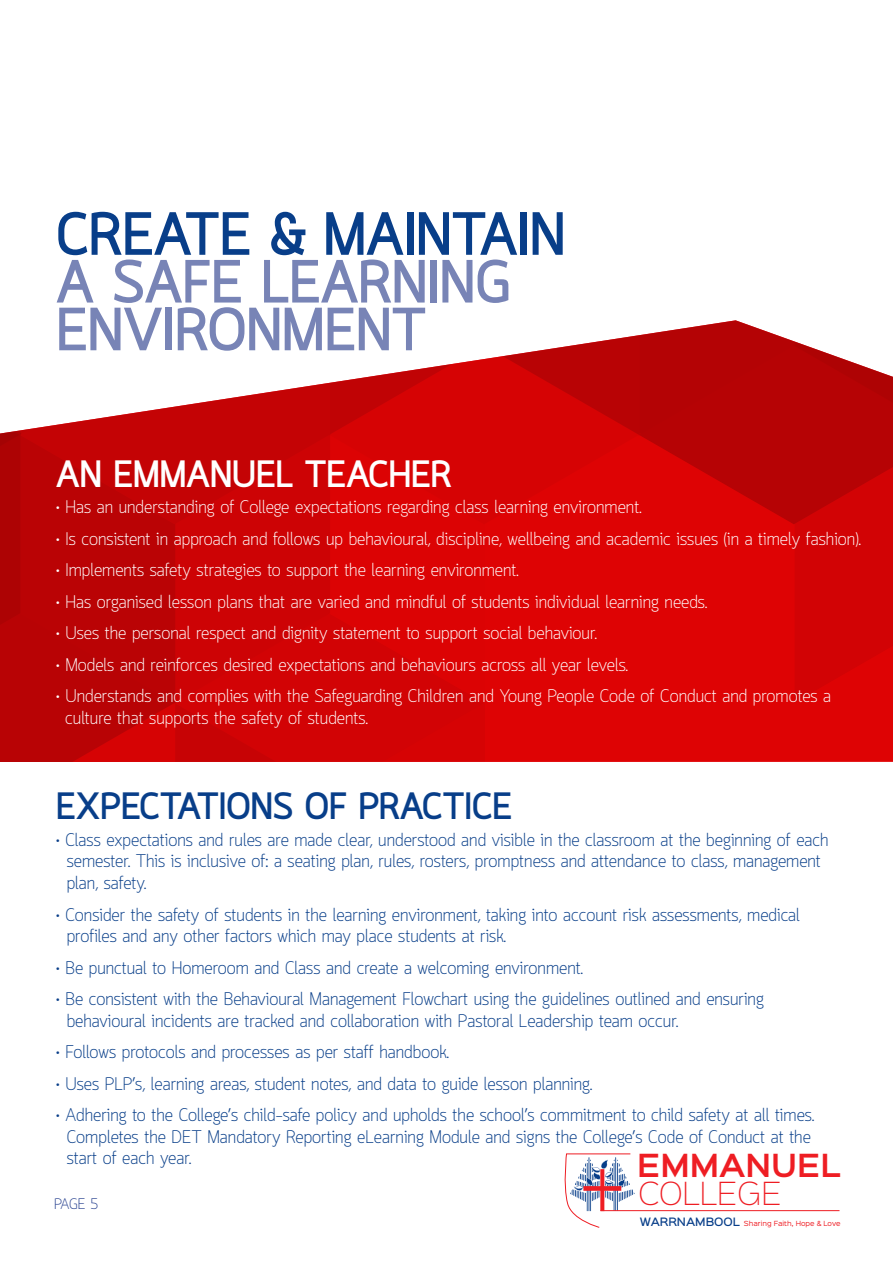
<style>
.page{position:relative;width:893px;height:1263px;background:#fff}
.page>*{position:absolute;margin:0;border:0;box-sizing:border-box;transform-origin:0 0}
.t1{font:700 60px/47.7px "Quark";color:#7884b6}
.t2{font:700 37.5px "Quark";color:#083e89}
.t3{font:700 37.5px "Quark";color:#fff}
.t4{font:600 28.65px "Sinkin Sans 600";color:#ee1d23}
.t5{font:28.65px "Sinkin Sans 200 X Light";color:#ee1d23}
.t6{font:300 18px/21.6px "Quark";color:#083e89}
.t7{font:300 18px/21.6px "Quark";color:#fff}
.t8{font:300 15px "Quark";color:#253f8e}
.t9{font:6.3px "Sinkin Sans 400";color:#ee1d23}
.s1{color:#083e89}
.s2{font-family:"Sinkin Sans 500";font-weight:500;font-size:10.5px;color:#083e89}
</style>
<div class="page">
<hr style="left:601px;top:1210px;width:238px;height:1px;background:#ee1d23">
<svg style="left:564px;top:1153px;width:71px;height:75px"></svg>
<svg style="left:0;top:320px;width:893px;height:442px;background:#d32021"></svg>
<p class="t1" style="left:56px;top:216px;width:511px"><span class="s1">CREATE &amp; MAINTAIN<br></span>A SAFE LEARNING<br>ENVIRONMENT</p>
<p class="t3" style="left:56px;top:453px;width:397px">AN EMMANUEL TEACHER</p>
<p class="t7" style="left:56px;top:497px;width:587px">• Has an understanding of College expectations regarding class learning environment.</p>
<p class="t7" style="left:56px;top:529px;width:806px">• Is consistent in approach and follows up behavioural, discipline, wellbeing and academic issues (in a timely fashion).</p>
<p class="t7" style="left:56px;top:560px;width:464px">• Implements safety strategies to support the learning environment.</p>
<p class="t7" style="left:56px;top:592px;width:652px">• Has organised lesson plans that are varied and mindful of students individual learning needs.</p>
<p class="t7" style="left:56px;top:623px;width:542px">• Uses the personal respect and dignity statement to support social behaviour.</p>
<p class="t7" style="left:56px;top:655px;width:573px">• Models and reinforces desired expectations and behaviours across all year levels.</p>
<p class="t7" style="left:65px;top:686px;width:767px;text-indent:-9px">• Understands and complies with the Safeguarding Children and Young People Code of Conduct and promotes a culture that supports the safety of students.</p>
<p class="t2" style="left:56px;top:784px;width:457px">EXPECTATIONS OF PRACTICE</p>
<p class="t6" style="left:67px;top:830px;width:763px;text-indent:-10px">• Class expectations and rules are made clear, understood and visible in the classroom at the beginning of each semester. This is inclusive of: a seating plan, rules, rosters, promptness and attendance to class, management plan, safety.</p>
<p class="t6" style="left:67px;top:905px;width:735px;text-indent:-10px">• Consider the safety of students in the learning environment, taking into account risk assessments, medical profiles and any other factors which may place students at risk.</p>
<p class="t6" style="left:56px;top:958px;width:528px">• Be punctual to Homeroom and Class and create a welcoming environment.</p>
<p class="t6" style="left:67px;top:989px;width:699px;text-indent:-10px">• Be consistent with the Behavioural Management Flowchart using the guidelines outlined and ensuring behavioural incidents are tracked and collaboration with Pastoral Leadership team occur.</p>
<p class="t6" style="left:56px;top:1043px;width:394px">• Follows protocols and processes as per staff handbook.</p>
<p class="t6" style="left:56px;top:1074px;width:537px">• Uses PLP’s, learning areas, student notes, and data to guide lesson planning.</p>
<p class="t6" style="left:67px;top:1106px;width:749px;text-indent:-10px">• Adhering to the College’s child-safe policy and upholds the school’s commitment to child safety at all times.<br>Completes the DET Mandatory Reporting eLearning Module and signs the College’s Code of Conduct at the start of each year.</p>
<h3 class="t4" style="left:637px;top:1140px;width:205px">EMMANUEL</h3>
<h3 class="t5" style="left:638px;top:1171px;width:145px">COLLEGE</h3>
<p class="t8" style="left:54px;top:1195px;width:46px">PAGE 5</p>
<p class="t9" style="left:640px;top:1218px;width:202px"><span class="s2">WARRNAMBOOL</span> Sharing Faith, Hope &amp; Love</p>
</div>
